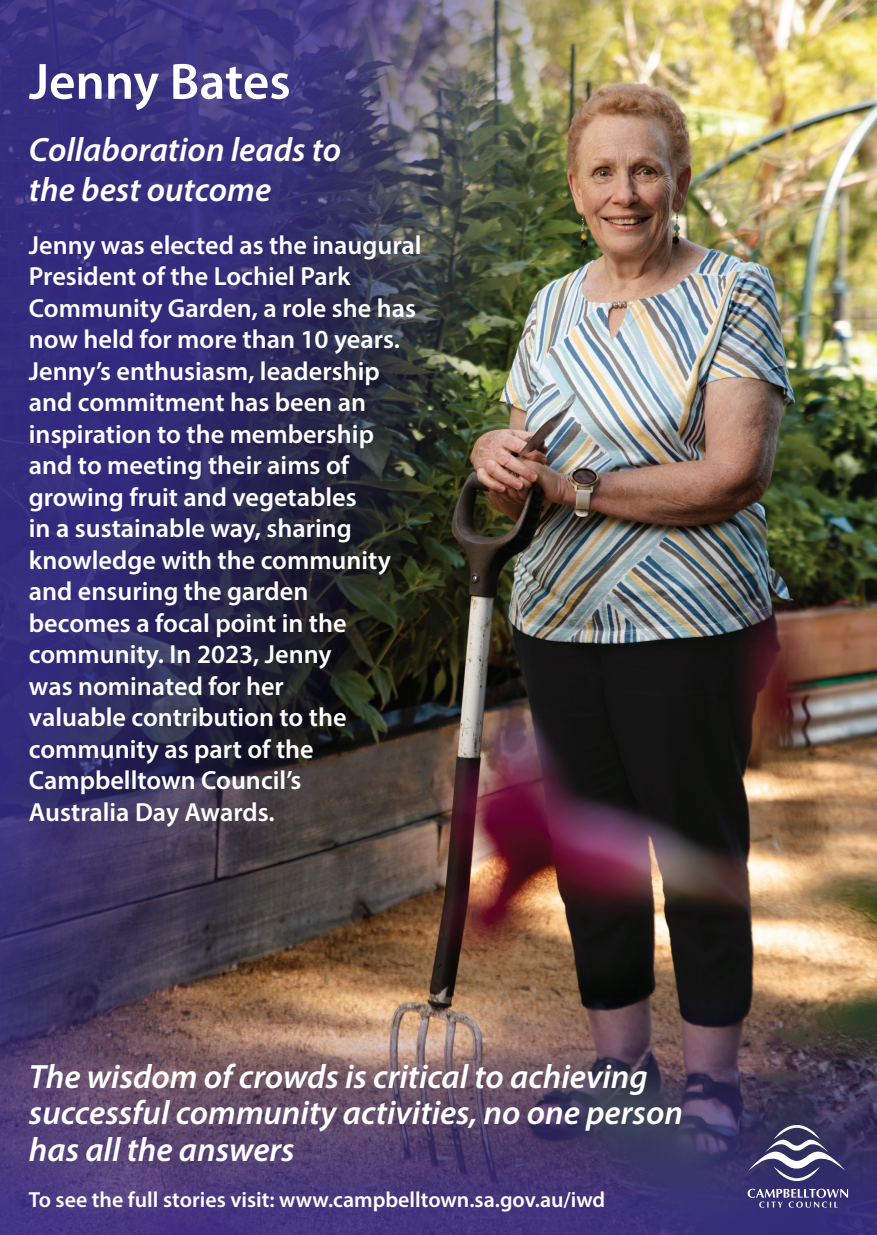
<style>
.page{position:relative;width:877px;height:1235px;background:#fff}
.page>*{position:absolute;margin:0;border:0;box-sizing:border-box;transform-origin:0 0}
.t1{font:600 51.31px "Myriad Pro";color:#fff}
.t2{font:italic 600 33.81px/36.8px "Myriad Pro";color:#fff}
.t3{font:600 26.25px/31.5px "Myriad Pro";color:#fff}
.t4{font:600 21.88px "Myriad Pro";color:#fff}
</style>
<div class="page">
<img style="left:633px;top:0;width:244px;height:993px">
<img style="left:0;top:0;width:633px;height:993px">
<img style="left:0;top:993px;width:877px;height:242px">
<svg style="left:748px;top:1189px;width:100px;height:19px;background:#656096"></svg>
<svg style="left:748px;top:1125px;width:97px;height:56px;background:#58557d"></svg>
<p class="t1" style="left:29px;top:49px;width:263px">Jenny Bates</p>
<p class="t2" style="left:29px;top:128px;width:314px;line-height:40.6px">Collaboration leads to the best outcome</p>
<p class="t3" style="left:29px;top:229px;width:394px">Jenny was elected as the inaugural<br>President of the Lochiel Park<br>Community Garden, a role she has now held for more than 10 years.<br>Jenny’s enthusiasm, leadership and commitment has been an inspiration to the membership and to meeting their aims of growing fruit and vegetables<br>in a sustainable way, sharing knowledge with the community and ensuring the garden<br>becomes a focal point in the community. In 2023, Jenny<br>was nominated for her<br>valuable contribution to the community as part of the<br>Campbelltown Council’s<br>Australia Day Awards.</p>
<p class="t2" style="left:29px;top:1057px;width:656px">The wisdom of crowds is critical to achieving successful community activities, no one person has all the answers</p>
<p class="t4" style="left:29px;top:1185px;width:578px">To see the full stories visit: www.campbelltown.sa.gov.au/iwd</p>
</div>
